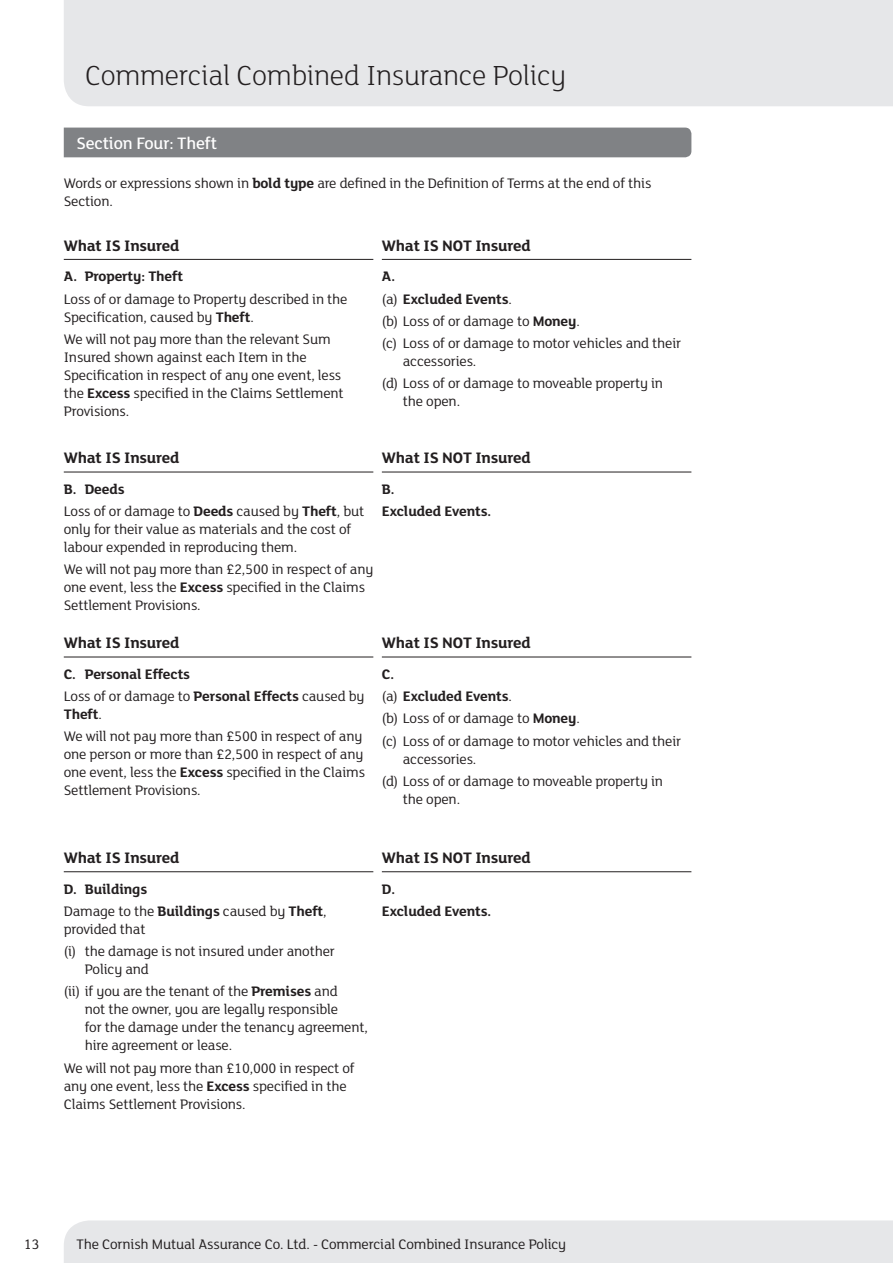
<style>
.page{position:relative;width:893px;height:1263px;background:#fff}
.page>*{position:absolute;margin:0;border:0;box-sizing:border-box;transform-origin:0 0}
.t1{font:300 30px "FS Lola";letter-spacing:-.01em;color:#231f20}
.t2{font:500 18px "FS Lola";letter-spacing:-.01em;color:#fff}
.t3{font:700 16.5px "FS Lola";letter-spacing:-.01em;color:#231f20}
.t4{font:15px/18px "FS Lola";letter-spacing:-.01em;color:#231f20}
.t5{font:700 15px/22.2px "FS Lola";letter-spacing:-.01em;color:#231f20}
.s1{font-weight:700}
.s2{font-weight:400}
</style>
<div class="page">
<div style="left:64px;top:1220px;width:829px;height:43px;background:#e6e7e9"></div>
<div style="left:64px;top:0;width:829px;height:106px;background:#e6e7e9"></div>
<div style="left:64px;top:128px;width:627px;height:29px;background:#808285"></div>
<hr style="left:64px;top:259px;width:309px;height:1px;background:#231f20">
<hr style="left:64px;top:472px;width:309px;height:1px;background:#231f20">
<hr style="left:64px;top:657px;width:309px;height:1px;background:#231f20">
<hr style="left:64px;top:871px;width:309px;height:1px;background:#231f20">
<hr style="left:382px;top:259px;width:309px;height:1px;background:#231f20">
<hr style="left:382px;top:472px;width:309px;height:1px;background:#231f20">
<hr style="left:382px;top:657px;width:309px;height:1px;background:#231f20">
<hr style="left:382px;top:871px;width:309px;height:1px;background:#231f20">
<h1 class="t1" style="left:85px;top:55px;width:483px">Commercial Combined Insurance Policy</h1>
<p class="t2" style="left:77px;top:131px;width:142px">Section Four: Theft</p>
<p class="t4" style="left:64px;top:173px;width:589px">Words or expressions shown in <span class="s1">bold type</span> are defined in the Definition of Terms at the end of this<br>Section.</p>
<p class="t3" style="left:64px;top:234px;width:117px">What IS Insured</p>
<p class="t5" style="left:64px;top:265px;width:121px">A. Property: Theft</p>
<p class="t4" style="left:64px;top:289px;width:285px">Loss of or damage to Property described in the<br>Specification, caused by <span class="s1">Theft</span>.</p>
<p class="t4" style="left:64px;top:329px;width:281px">We will not pay more than the relevant Sum Insured shown against each Item in the Specification in respect of any one event, less the <span class="s1">Excess</span> specified in the Claims Settlement Provisions.</p>
<p class="t3" style="left:64px;top:446px;width:117px">What IS Insured</p>
<p class="t4" style="left:64px;top:477px;width:302px;line-height:22.2px"><span class="s1">B. Deeds<br></span>Loss of or damage to <span class="s1">Deeds</span> caused by <span class="s1">Theft</span>, but</p>
<p class="t4" style="left:64px;top:520px;width:289px">only for their value as materials and the cost of labour expended in reproducing them.</p>
<p class="t4" style="left:64px;top:560px;width:311px">We will not pay more than £2,500 in respect of any one event, less the <span class="s1">Excess</span> specified in the Claims<br>Settlement Provisions.</p>
<p class="t3" style="left:64px;top:631px;width:117px">What IS Insured</p>
<p class="t5" style="left:64px;top:662px;width:302px">C. Personal Effects<br><span class="s2">Loss of or damage to</span> Personal Effects <span class="s2">caused by</span></p>
<p class="t4" style="left:64px;top:702px;width:300px;line-height:22.2px"><span class="s1">Theft</span>.<br>We will not pay more than £500 in respect of any</p>
<p class="t4" style="left:64px;top:745px;width:303px;text-align:justify">one person or more than £2,500 in respect of any one event, less the <span class="s1">Excess</span> specified in the Claims Settlement Provisions.</p>
<p class="t3" style="left:382px;top:234px;width:150px">What IS NOT Insured</p>
<p class="t4" style="left:382px;top:265px;width:301px;line-height:22.2px"><span class="s1">A.<br></span>(a) <span class="s1">Excluded Events</span>.<br>(b) Loss of or damage to <span class="s1">Money</span>.<br>(c) Loss of or damage to motor vehicles and their</p>
<p class="t4" style="left:382px;top:349px;width:283px;line-height:22.2px;text-indent:21px">accessories.<br>(d) Loss of or damage to moveable property in</p>
<p class="t4" style="left:403px;top:392px;width:59px">the open.</p>
<p class="t3" style="left:382px;top:446px;width:150px">What IS NOT Insured</p>
<p class="t5" style="left:382px;top:477px;width:111px">B.<br>Excluded Events.</p>
<p class="t3" style="left:382px;top:631px;width:150px">What IS NOT Insured</p>
<p class="t4" style="left:382px;top:662px;width:301px;line-height:22.2px"><span class="s1">C.<br></span>(a) <span class="s1">Excluded Events</span>.<br>(b) Loss of or damage to <span class="s1">Money</span>.<br>(c) Loss of or damage to motor vehicles and their</p>
<p class="t4" style="left:382px;top:747px;width:283px;line-height:22.2px;text-indent:21px">accessories.<br>(d) Loss of or damage to moveable property in</p>
<p class="t4" style="left:403px;top:789px;width:59px">the open.</p>
<p class="t3" style="left:64px;top:846px;width:117px">What IS Insured</p>
<p class="t5" style="left:64px;top:877px;width:264px">D. Buildings<br><span class="s2">Damage to the</span> Buildings <span class="s2">caused by</span> Theft<span class="s2">,</span></p>
<p class="t4" style="left:64px;top:917px;width:273px;line-height:22.2px">provided that<br>(i) the damage is not insured under another</p>
<p class="t4" style="left:64px;top:957px;width:276px;line-height:22.2px;text-indent:21px">Policy and<br>(ii) if you are the tenant of the <span class="s1">Premises</span> and</p>
<p class="t4" style="left:85px;top:1000px;width:285px">not the owner, you are legally responsible<br>for the damage under the tenancy agreement, hire agreement or lease.</p>
<p class="t4" style="left:64px;top:1058px;width:292px">We will not pay more than £10,000 in respect of any one event, less the <span class="s1">Excess</span> specified in the<br>Claims Settlement Provisions.</p>
<p class="t3" style="left:382px;top:846px;width:150px">What IS NOT Insured</p>
<p class="t5" style="left:382px;top:877px;width:111px">D.<br>Excluded Events.</p>
<p class="t4" style="left:24px;top:1234px;width:17px">13</p>
<p class="t4" style="left:77px;top:1234px;width:491px">The Cornish Mutual Assurance Co. Ltd. - Commercial Combined Insurance Policy</p>
</div>
